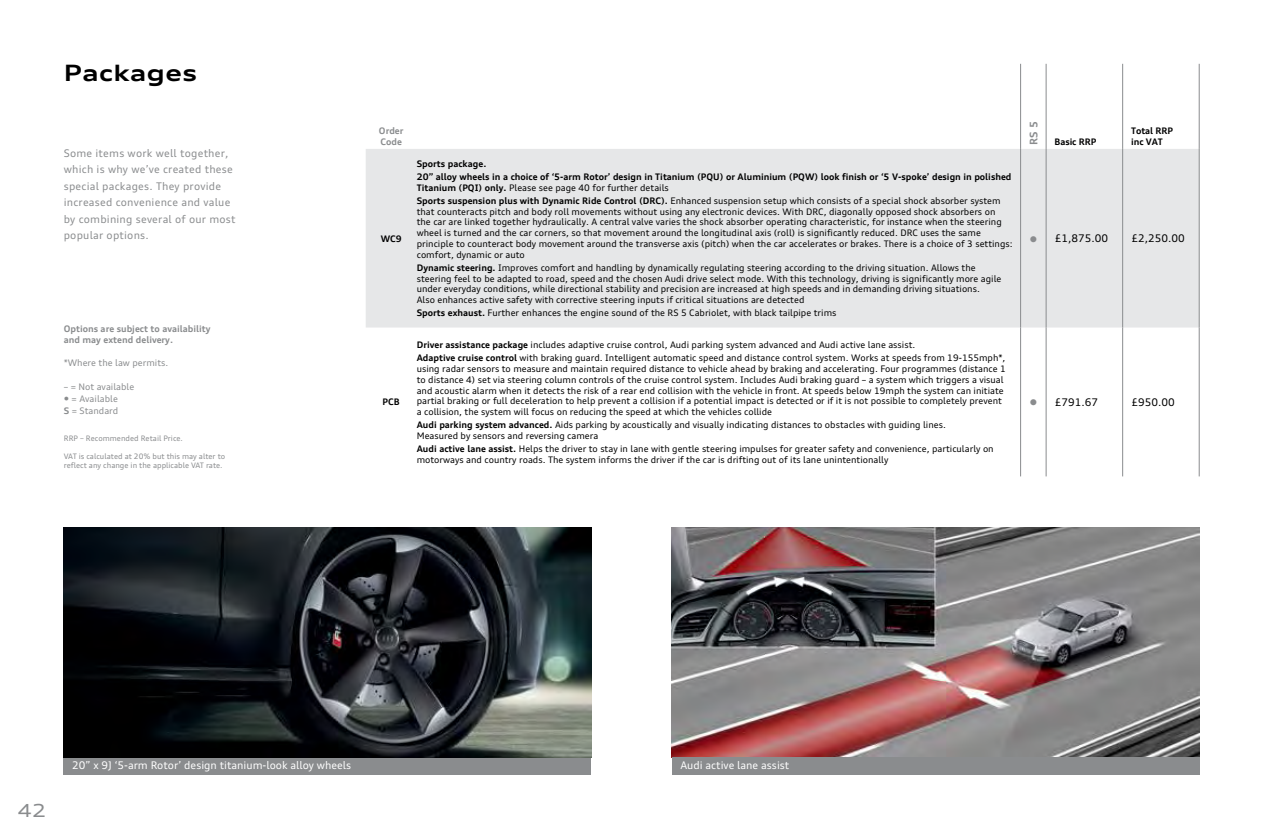
<style>
.page{position:relative;width:1263px;height:838px;background:#fff}
.page>*{position:absolute;margin:0;border:0;box-sizing:border-box;transform-origin:0 0}
.t1{font:700 expanded 22.5px "Audi Type";letter-spacing:.02em;color:#000}
.t2{font:expanded 18px "Audi Type";color:#8a8c8e}
.t3{font:10.5px/16.5px "Audi Type";letter-spacing:.02em;color:#8a8c8e}
.t4{font:10.5px "Audi Type";color:#fff}
.t5{font:10.5px "Audi Type";color:#000}
.t6{font:700 10.5px "Audi Type";color:#8a8c8e}
.t7{font:9px/10.8px "Audi Type";color:#000}
.t8{font:700 9px/10.8px "Audi Type";color:#000}
.t9{font:700 9px/10.8px "Audi Type";color:#8a8c8e}
.t10{font:9px/12px "Audi Type";color:#8a8c8e}
.t11{font:7.5px/9px "Audi Type";color:#8a8c8e}
.s1{font-family:"Charcoal CY"}
.s2{font-weight:700}
</style>
<div class="page">
<div style="left:366px;top:149px;width:833px;height:178px;background:#e6e7e8"></div>
<hr style="left:1020px;top:64px;width:1px;height:85px;background:#8a8c8e">
<hr style="left:1046px;top:64px;width:1px;height:85px;background:#8a8c8e">
<hr style="left:1122px;top:64px;width:1px;height:85px;background:#8a8c8e">
<hr style="left:1199px;top:64px;width:1px;height:85px;background:#8a8c8e">
<hr style="left:1020px;top:149px;width:1px;height:178px;background:#8a8c8e">
<hr style="left:1046px;top:149px;width:1px;height:178px;background:#8a8c8e">
<hr style="left:1122px;top:149px;width:1px;height:178px;background:#8a8c8e">
<hr style="left:1199px;top:149px;width:1px;height:178px;background:#8a8c8e">
<hr style="left:1020px;top:327px;width:1px;height:149px;background:#8a8c8e">
<hr style="left:1046px;top:327px;width:1px;height:149px;background:#8a8c8e">
<hr style="left:1122px;top:327px;width:1px;height:149px;background:#8a8c8e">
<hr style="left:1199px;top:327px;width:1px;height:149px;background:#8a8c8e">
<div style="left:64px;top:757px;width:527px;height:17px;background:#8a8c8e"></div>
<img style="left:64px;top:527px;width:527px;height:230px">
<img style="left:672px;top:527px;width:527px;height:230px">
<div style="left:672px;top:757px;width:527px;height:17px;background:#8a8c8e"></div>
<h1 class="t1" style="left:64px;top:57px;width:135px">Packages</h1>
<p class="t3" style="left:64px;top:145px;width:173px">Some items work well together, which is why we’ve created these special packages. They provide increased convenience and value by combining several of our most popular options.</p>
<p class="t9" style="left:64px;top:323px;width:148px">Options are subject to availability and may extend delivery.</p>
<p class="t10" style="left:64px;top:356px;width:106px">*Where the law permits.</p>
<p class="t10" style="left:64px;top:380px;width:72px">– = Not available</p>
<p class="t10" style="left:64px;top:392px;width:56px"><span class="s1">•</span> = Available<br><span class="s2">S</span> = Standard</p>
<p class="t11" style="left:64px;top:433px;width:121px">RRP – Recommended Retail Price.</p>
<p class="t11" style="left:64px;top:451px;width:163px">VAT is calculated at 20% but this may alter to reflect any change in the applicable VAT rate.</p>
<p class="t9" style="left:379px;top:125px;width:26px">Order<br>Code</p>
<p class="t6" style="left:1027px;top:145px;width:25px;rotate:-90deg">RS 5</p>
<p class="t8" style="left:1054px;top:136px;width:43px">Basic RRP</p>
<p class="t8" style="left:1131px;top:125px;width:43px">Total RRP inc VAT</p>
<p class="t8" style="left:381px;top:233px;width:23px">WC9</p>
<p class="t8" style="left:383px;top:396px;width:19px">PCB</p>
<p class="t8" style="left:417px;top:157px;width:596px;line-height:12.9px">Sports package.<br>20” alloy wheels in a choice of ‘5-arm Rotor’ design in Titanium (PQU) or Aluminium (PQW) look finish or ‘5 V-spoke’ design in polished</p>
<p class="t7" style="left:417px;top:181px;width:585px;line-height:12.9px"><span class="s2">Titanium (PQI) only.</span> Please see page 40 for further details<br><span class="s2">Sports suspension plus with Dynamic Ride Control (DRC).</span> Enhanced suspension setup which consists of a special shock absorber system</p>
<p class="t7" style="left:417px;top:206px;width:597px">that counteracts pitch and body roll movements without using any electronic devices. With DRC, diagonally opposed shock absorbers on<br>the car are linked together hydraulically. A central valve varies the shock absorber operating characteristic, for instance when the steering wheel is turned and the car corners, so that movement around the longitudinal axis (roll) is significantly reduced. DRC uses the same principle to counteract body movement around the transverse axis (pitch) when the car accelerates or brakes. There is a choice of 3 settings: comfort, dynamic or auto</p>
<p class="t7" style="left:417px;top:262px;width:586px"><span class="s2">Dynamic steering.</span> Improves comfort and handling by dynamically regulating steering according to the driving situation. Allows the steering feel to be adapted to road, speed and the chosen Audi drive select mode. With this technology, driving is significantly more agile under everyday conditions, while directional stability and precision are increased at high speeds and in demanding driving situations.<br>Also enhances active safety with corrective steering inputs if critical situations are detected</p>
<p class="t7" style="left:417px;top:307px;width:421px"><span class="s2">Sports exhaust.</span> Further enhances the engine sound of the RS 5 Cabriolet, with black tailpipe trims</p>
<p class="t7" style="left:417px;top:338px;width:590px;line-height:12.9px"><span class="s2">Driver assistance package</span> includes adaptive cruise control, Audi parking system advanced and Audi active lane assist.<br><span class="s2">Adaptive cruise control</span> with braking guard. Intelligent automatic speed and distance control system. Works at speeds from 19-155mph*,</p>
<p class="t7" style="left:417px;top:363px;width:591px">using radar sensors to measure and maintain required distance to vehicle ahead by braking and accelerating. Four programmes (distance 1 to distance 4) set via steering column controls of the cruise control system. Includes Audi braking guard – a system which triggers a visual and acoustic alarm when it detects the risk of a rear end collision with the vehicle in front. At speeds below 19mph the system can initiate partial braking or full deceleration to help prevent a collision if a potential impact is detected or if it is not possible to completely prevent a collision, the system will focus on reducing the speed at which the vehicles collide</p>
<p class="t7" style="left:417px;top:419px;width:531px"><span class="s2">Audi parking system advanced.</span> Aids parking by acoustically and visually indicating distances to obstacles with guiding lines.<br>Measured by sensors and reversing camera</p>
<p class="t7" style="left:417px;top:443px;width:578px"><span class="s2">Audi active lane assist.</span> Helps the driver to stay in lane with gentle steering impulses for greater safety and convenience, particularly on motorways and country roads. The system informs the driver if the car is drifting out of its lane unintentionally</p>
<p class="t5" style="left:1030px;top:232px;width:79px"><sup>■</sup> £1,875.00</p>
<p class="t5" style="left:1131px;top:232px;width:55px">£2,250.00</p>
<p class="t5" style="left:1030px;top:396px;width:69px"><sup>■</sup> £791.67</p>
<p class="t5" style="left:1131px;top:396px;width:45px">£950.00</p>
<h2 class="t2" style="left:17px;top:798px;width:30px">42</h2>
<p class="t4" style="left:72px;top:758px;width:280px">20” x 9J ‘5-arm Rotor’ design titanium-look alloy wheels</p>
<p class="t4" style="left:680px;top:758px;width:110px">Audi active lane assist</p>
</div>
